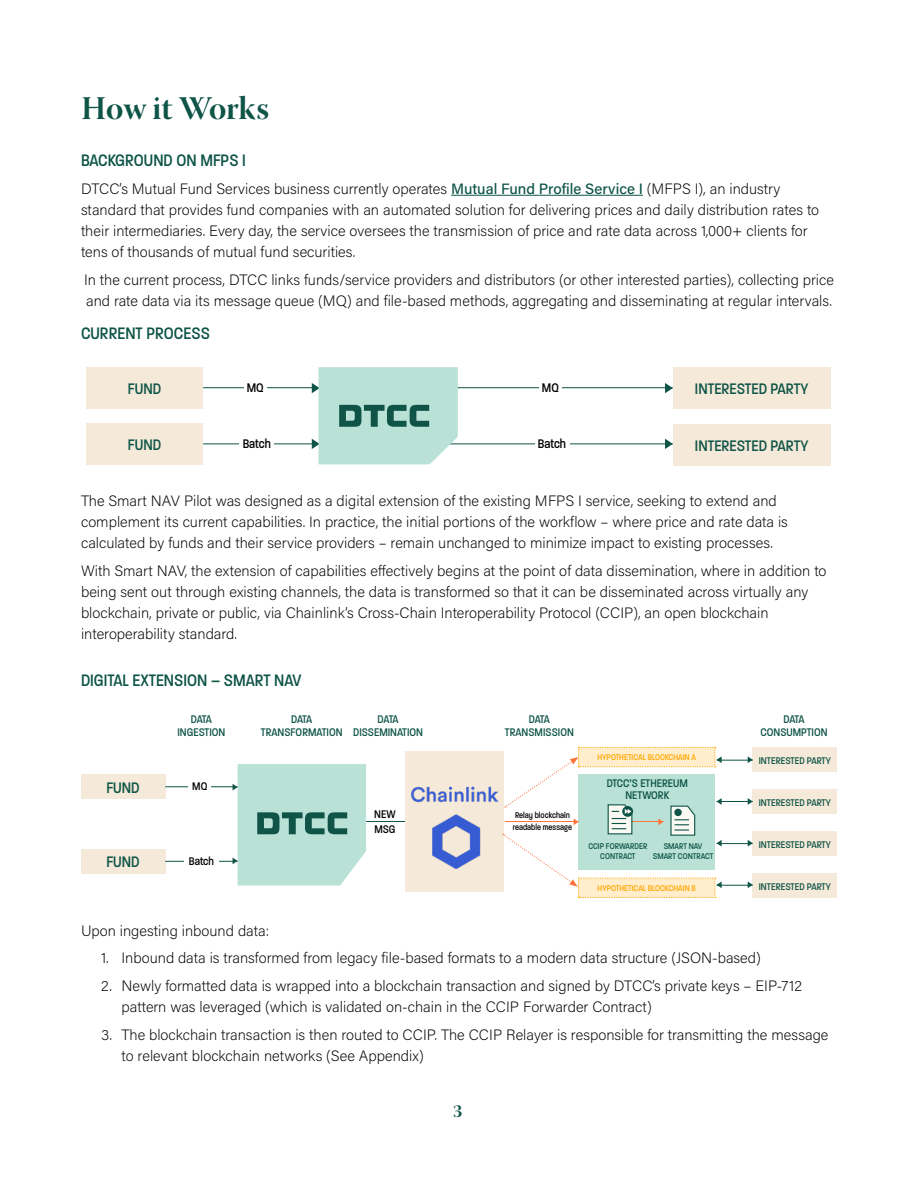
<style>
.page{position:relative;width:918px;height:1188px;background:#fff}
.page>*{position:absolute;margin:0;border:0;box-sizing:border-box;transform-origin:0 0}
.t1{font:33px "Warnock Pro Bold Disp";color:#0e5447}
.t2{font:500 18px "Paralucent Condensed";color:#0e5447}
.t3{font:18px "Warnock Pro Bold Disp";color:#0e5447}
.t4{font:500 16.5px "Paralucent Condensed";color:#0e5447}
.t5{font:200 15px/21px "Acumin Pro";color:#000}
.t6{font:500 13.5px "Paralucent Condensed";color:#000}
.t7{font:500 12px/13.5px "Paralucent Condensed";color:#0e5447;text-align:center}
.t8{font:500 12px/14.4px "Paralucent Condensed";color:#000}
.t9{font:500 10.5px "Paralucent Condensed";color:#0e5447}
.t10{font:500 9px "Paralucent Condensed";color:#ffa700}
.t11{font:500 9px/10.5px "Paralucent Condensed";color:#0e5447;text-align:center}
.t12{font:500 9px/12px "Paralucent Condensed";color:#000}
.s1{font-weight:500;color:#0e5447}
</style>
<div class="page">
<hr style="left:451px;top:195px;width:192px;height:1px;background:#0e5447">
<div style="left:86px;top:423px;width:117px;height:41px;background:#f5ead9"></div>
<div style="left:86px;top:367px;width:117px;height:41px;background:#f5ead9"></div>
<div style="left:673px;top:367px;width:158px;height:41px;background:#f5ead9"></div>
<div style="left:673px;top:424px;width:158px;height:41px;background:#f5ead9"></div>
<hr style="left:203px;top:387px;width:470px;height:1px;background:#0e5447">
<hr style="left:203px;top:444px;width:470px;height:1px;background:#0e5447">
<svg style="left:665px;top:383px;width:8px;height:10px"></svg>
<svg style="left:665px;top:439px;width:8px;height:10px"></svg>
<div style="left:244px;top:382px;width:23px;height:14px;background:#fff"></div>
<div style="left:539px;top:382px;width:23px;height:14px;background:#fff"></div>
<div style="left:240px;top:438px;width:34px;height:14px;background:#fff"></div>
<div style="left:535px;top:438px;width:34px;height:14px;background:#fff"></div>
<svg style="left:312px;top:367px;width:146px;height:97px;background:#aed6cb"></svg>
<div style="left:81px;top:774px;width:84px;height:25px;background:#f5ead9"></div>
<div style="left:81px;top:849px;width:84px;height:25px;background:#f5ead9"></div>
<div style="left:405px;top:752px;width:98px;height:140px;background:#f5ead9"></div>
<img style="left:411px;top:786px;width:86px;height:17px">
<img style="left:433px;top:814px;width:48px;height:55px">
<div style="left:753px;top:747px;width:84px;height:25px;background:#f5ead9"></div>
<div style="left:753px;top:789px;width:84px;height:25px;background:#f5ead9"></div>
<div style="left:753px;top:832px;width:84px;height:24px;background:#f5ead9"></div>
<div style="left:753px;top:873px;width:84px;height:25px;background:#f5ead9"></div>
<hr style="left:165px;top:786px;width:73px;height:1px;background:#0e5447">
<hr style="left:366px;top:821px;width:39px;height:1px;background:#0e5447">
<hr style="left:165px;top:861px;width:73px;height:1px;background:#0e5447">
<hr style="left:717px;top:760px;width:36px;height:1px;background:#0e5447">
<hr style="left:717px;top:801px;width:36px;height:1px;background:#0e5447">
<hr style="left:717px;top:843px;width:36px;height:1px;background:#0e5447">
<hr style="left:717px;top:885px;width:36px;height:1px;background:#0e5447">
<div style="left:189px;top:781px;width:22px;height:14px;background:#fff"></div>
<div style="left:184px;top:856px;width:35px;height:14px;background:#fff"></div>
<svg style="left:233px;top:764px;width:133px;height:122px;background:#b0d8cd"></svg>
<svg style="left:748px;top:756px;width:5px;height:7px"></svg>
<svg style="left:748px;top:798px;width:5px;height:7px"></svg>
<svg style="left:748px;top:840px;width:5px;height:7px"></svg>
<svg style="left:748px;top:881px;width:5px;height:7px"></svg>
<svg style="left:503px;top:747px;width:219px;height:151px"></svg>
<div style="left:674px;top:809px;width:8px;height:7px;background:#0e5447;border-radius:50%"></div>
<h1 class="t1" style="left:81px;top:88px;width:190px">How it Works</h1>
<p class="t2" style="left:81px;top:150px;width:166px">BACKGROUND ON MFPS I</p>
<p class="t5" style="left:81px;top:177px;width:740px">DTCC’s Mutual Fund Services business currently operates <span class="s1">Mutual Fund Profile Service I</span> (MFPS I), an industry standard that provides fund companies with an automated solution for delivering prices and daily distribution rates to their intermediaries. Every day, the service oversees the transmission of price and rate data across 1,000+ clients for tens of thousands of mutual fund securities.</p>
<p class="t5" style="left:84px;top:268px;width:751px">In the current process, DTCC links funds/service providers and distributors (or other interested parties), collecting price and rate data via its message queue (MQ) and file-based methods, aggregating and disseminating at regular intervals.</p>
<p class="t2" style="left:81px;top:323px;width:130px">CURRENT PROCESS</p>
<p class="t4" style="left:128px;top:379px;width:35px">FUND</p>
<p class="t4" style="left:695px;top:379px;width:115px">INTERESTED PARTY</p>
<p class="t6" style="left:247px;top:380px;width:19px">MQ</p>
<p class="t6" style="left:542px;top:380px;width:19px">MQ</p>
<p class="t4" style="left:128px;top:435px;width:35px">FUND</p>
<p class="t6" style="left:243px;top:436px;width:30px">Batch</p>
<p class="t6" style="left:538px;top:436px;width:30px">Batch</p>
<p class="t4" style="left:695px;top:436px;width:115px">INTERESTED PARTY</p>
<p class="t5" style="left:81px;top:489px;width:708px">The Smart NAV Pilot was designed as a digital extension of the existing MFPS I service, seeking to extend and complement its current capabilities. In practice, the initial portions of the workflow – where price and rate data is calculated by funds and their service providers – remain unchanged to minimize impact to existing processes.</p>
<p class="t5" style="left:81px;top:559px;width:747px">With Smart NAV, the extension of capabilities effectively begins at the point of data dissemination, where in addition to being sent out through existing channels, the data is transformed so that it can be disseminated across virtually any blockchain, private or public, via Chainlink’s Cross-Chain Interoperability Protocol (CCIP), an open blockchain interoperability standard.</p>
<p class="t2" style="left:81px;top:670px;width:222px">DIGITAL EXTENSION – SMART NAV</p>
<p class="t4" style="left:106px;top:778px;width:35px">FUND</p>
<p class="t4" style="left:106px;top:853px;width:35px">FUND</p>
<p class="t7" style="left:178px;top:712px;width:49px">DATA<br>INGESTION</p>
<p class="t7" style="left:261px;top:712px;width:83px">DATA<br>TRANSFORMATION</p>
<p class="t7" style="left:353px;top:712px;width:71px">DATA<br>DISSEMINATION</p>
<p class="t7" style="left:505px;top:712px;width:70px">DATA<br>TRANSMISSION</p>
<p class="t7" style="left:761px;top:712px;width:69px">DATA<br>CONSUMPTION</p>
<p class="t9" style="left:759px;top:754px;width:74px">INTERESTED PARTY</p>
<p class="t9" style="left:759px;top:796px;width:74px">INTERESTED PARTY</p>
<p class="t9" style="left:759px;top:838px;width:74px">INTERESTED PARTY</p>
<p class="t9" style="left:759px;top:880px;width:74px">INTERESTED PARTY</p>
<p class="t10" style="left:597px;top:752px;width:100px">HYPOTHETICAL BLOCKCHAIN A</p>
<p class="t7" style="left:607px;top:777px;width:83px;line-height:12px">DTCC’S ETHEREUM<br>NETWORK</p>
<p class="t8" style="left:192px;top:779px;width:17px">MQ</p>
<p class="t8" style="left:374px;top:807px;width:23px">NEW<br>MSG</p>
<p class="t12" style="left:513px;top:809px;width:61px">Relay blockchain readable message</p>
<p class="t11" style="left:588px;top:841px;width:60px">CCIP FORWARDER<br>CONTRACT</p>
<p class="t11" style="left:653px;top:841px;width:62px">SMART NAV<br>SMART CONTRACT</p>
<p class="t8" style="left:189px;top:854px;width:27px">Batch</p>
<p class="t10" style="left:598px;top:883px;width:100px">HYPOTHETICAL BLOCKCHAIN B</p>
<p class="t5" style="left:81px;top:919px;width:190px">Upon ingesting inbound data:</p>
<p class="t5" style="left:101px;top:947px;width:661px">1. Inbound data is transformed from legacy file-based formats to a modern data structure (JSON-based)</p>
<p class="t5" style="left:122px;top:975px;width:682px;text-indent:-20px">2. Newly formatted data is wrapped into a blockchain transaction and signed by DTCC’s private keys – EIP-712 pattern was leveraged (which is validated on-chain in the CCIP Forwarder Contract)</p>
<p class="t5" style="left:122px;top:1023px;width:709px;text-indent:-20px">3. The blockchain transaction is then routed to CCIP. The CCIP Relayer is responsible for transmitting the message to relevant blockchain networks (See Appendix)</p>
<p class="t3" style="left:453px;top:1100px;width:11px">3</p>
</div>
